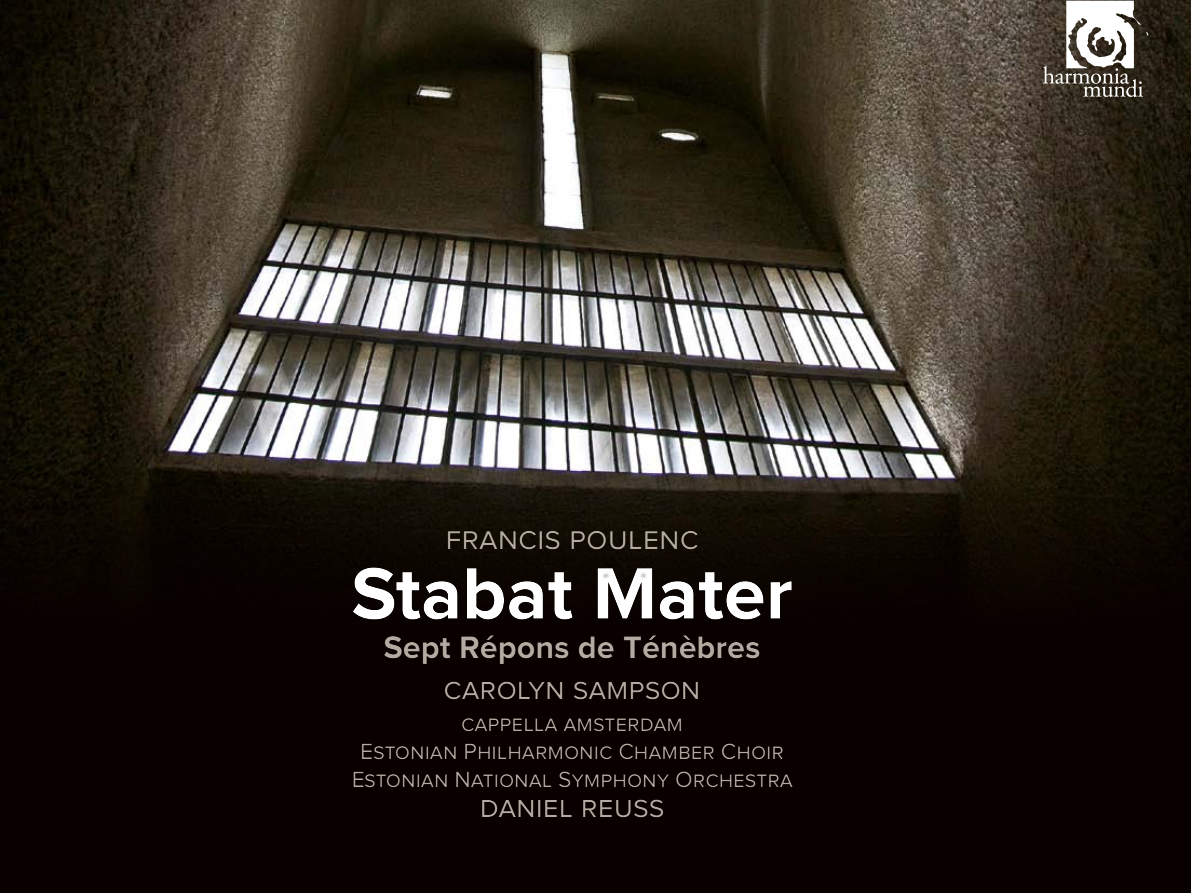
<style>
.page{position:relative;width:1191px;height:893px;background:#fff}
.page>*{position:absolute;margin:0;border:0;box-sizing:border-box;transform-origin:0 0}
.t1{font:700 75.6px "Proxima Nova";color:#fff}
.t2{font:700 32.4px "Proxima Nova";color:#b3aba1}
.t3{font:32.4px "Proxima Nova";color:#b3aba1}
.t4{font:31.05px "Proxima Nova";color:#b3aba1}
.t5{font:22.95px/27.6px "Proxima Nova";color:#b3aba1;text-align:center}
</style>
<div class="page">
<img style="left:0;top:0;width:1191px;height:472px">
<svg style="left:1043px;top:1px;width:105px;height:96px"></svg>
<div style="left:0;top:472px;width:1191px;height:421px;background:#090100"></div>
<div style="left:601px;top:573px;width:46px;height:7px;background:#0b0500"></div>
<h2 class="t3" style="left:445px;top:524px;width:254px">francis poulenc</h2>
<h1 class="t1" style="left:351px;top:559px;width:443px">Stabat Mater</h1>
<h2 class="t2" style="left:383px;top:632px;width:379px">Sept Répons de Ténèbres</h2>
<h3 class="t4" style="left:443px;top:674px;width:258px">carolyn sampson</h3>
<p class="t5" style="left:351px;top:711px;width:443px">cappella amsterdam<br>Estonian Philharmonic Chamber Choir<br>Estonian National Symphony Orchestra</p>
<h3 class="t4" style="left:480px;top:792px;width:186px">daniel reuss</h3>
</div>
